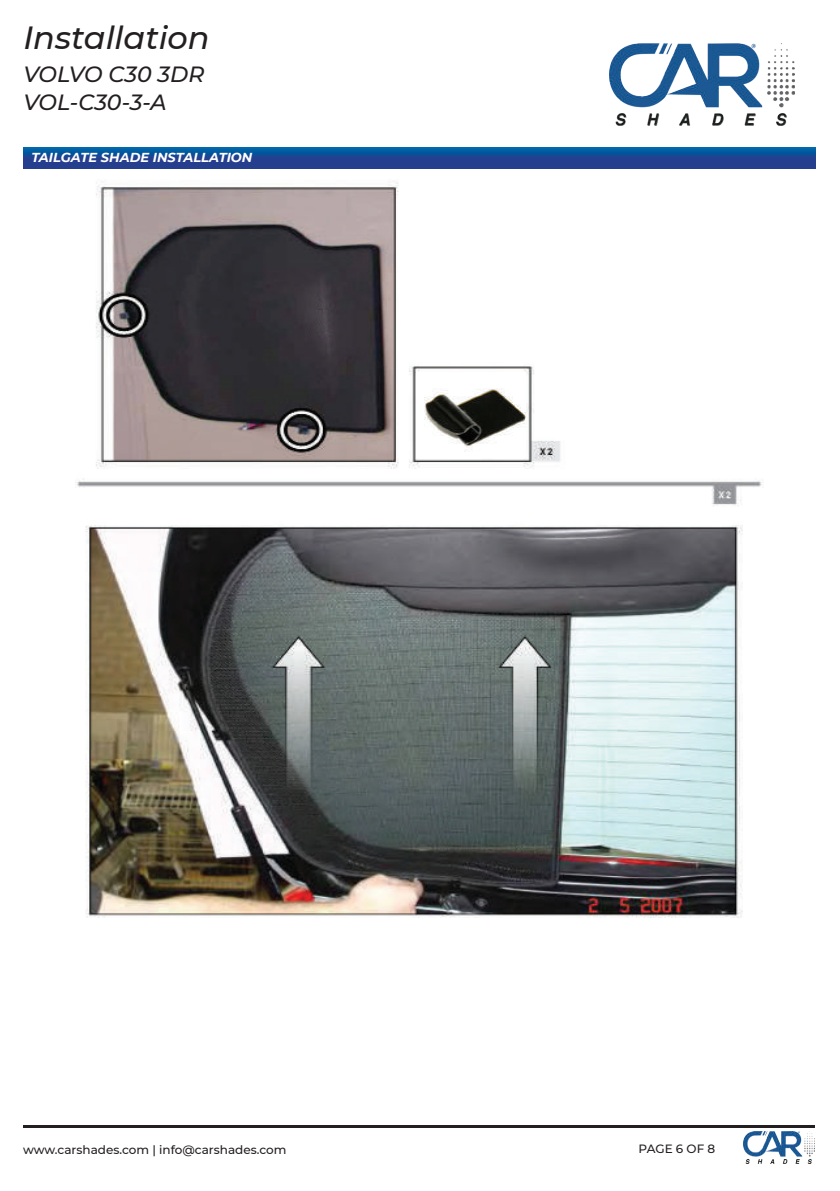
<style>
.page{position:relative;width:840px;height:1191px;background:#fff}
.page>*{position:absolute;margin:0;border:0;box-sizing:border-box;transform-origin:0 0}
.t1{font:italic 500 32px "Montserrat";color:#231f20}
.t2{font:italic 500 22px/28px "Montserrat";color:#231f20}
.t3{font:italic 700 13px "Montserrat";color:#fff}
.t4{font:500 12px "Montserrat";color:#231f20}
</style>
<div class="page">
<hr style="left:23px;top:1125px;width:791px;height:2px;background:#231f20">
<img style="left:743px;top:1131px;width:71px;height:32px">
<img style="left:609px;top:43px;width:184px;height:83px">
<svg style="left:23px;top:147px;width:792px;height:21px;background:#164b96"></svg>
<img style="left:75px;top:179px;width:689px;height:738px">
<img style="left:416px;top:372px;width:109px;height:86px">
<h1 class="t1" style="left:23px;top:15px;width:188px">Installation</h1>
<h2 class="t2" style="left:23px;top:59px;width:182px">VOLVO C30 3DR<br>VOL-C30-3-A</h2>
<p class="t3" style="left:31px;top:148px;width:222px">TAILGATE SHADE INSTALLATION</p>
<p class="t4" style="left:23px;top:1141px;width:265px">www.carshades.com | info@carshades.com</p>
<p class="t4" style="left:638px;top:1140px;width:78px">PAGE 6 OF 8</p>
</div>
